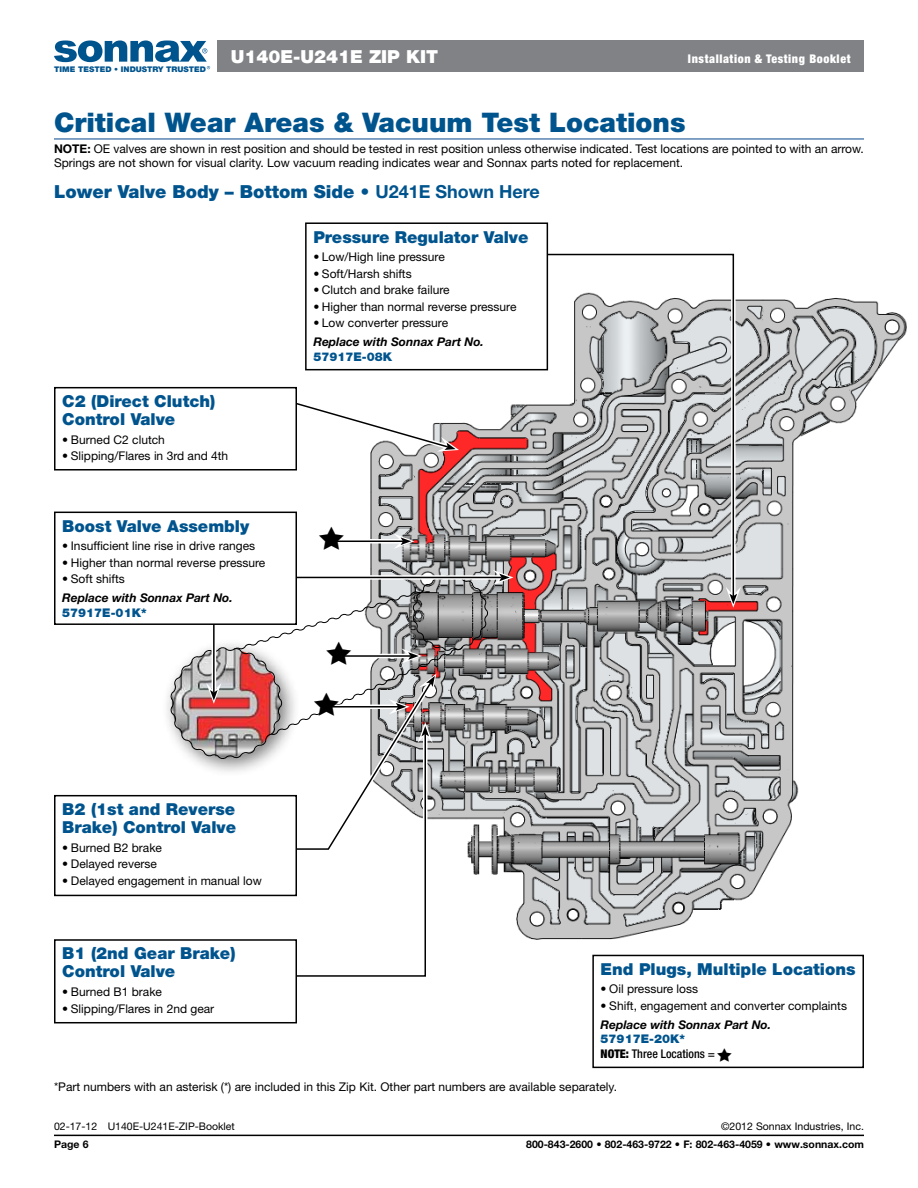
<style>
.page{position:relative;width:918px;height:1188px;background:#fff}
.page>*{position:absolute;margin:0;border:0;box-sizing:border-box;transform-origin:0 0}
.t1{font:900 27px "Helvetica Neue LT Std";color:#00548e}
.t2{font:900 18px "Helvetica Neue LT Std";color:#00548e}
.t3{font:900 18px "Helvetica Neue LT Std";color:#fff}
.t4{font:900 16.5px/18px "Helvetica Neue LT Std";color:#00548e}
.t5{font:12px/14.4px "Helvetica Neue LT Std";color:#000}
.t6{font:italic 700 12px "Helvetica Neue LT Std";color:#000}
.t7{font:500 condensed 12px/14.9px "Helvetica Neue LT Std";color:#000}
.t8{font:900 condensed 12px "Helvetica Neue LT Std";letter-spacing:.05em;color:#fff}
.t9{font:900 12px "Helvetica Neue LT Std";color:#00548e}
.t10{font:700 12px "Helvetica Neue LT Std";color:#000}
.t11{font:700 10.5px "Helvetica Neue LT Std";color:#000}
.t12{font:10.5px "Helvetica Neue LT Std";color:#000}
.t13{font:900 7.8px "Helvetica Neue LT Std";color:#00548e}
.s1{font-weight:700}
.s2{font-weight:900;font-stretch:normal;color:#00548e}
.s3{font-weight:900}
</style>
<div class="page">
<div style="left:217px;top:41px;width:647px;height:31px;background:#808285"></div>
<hr style="left:54px;top:1135px;width:810px;height:1px;background:#000">
<svg style="left:54px;top:40px;width:156px;height:29px"></svg>
<hr style="left:54px;top:138px;width:810px;height:2px;background:#5783b3">
<img style="left:359px;top:297px;width:547px;height:643px">
<svg style="left:344px;top:539px;width:50px;height:5px"></svg>
<hr style="left:334px;top:541px;width:69px;height:1px;background:#000">
<svg style="left:394px;top:534px;width:21px;height:15px"></svg>
<div style="left:592px;top:955px;width:272px;height:113px;border:2px solid #000"></div>
<svg style="left:517px;top:250px;width:221px;height:350px"></svg>
<svg style="left:520px;top:253px;width:215px;height:345px"></svg>
<svg style="left:726px;top:587px;width:15px;height:21px"></svg>
<div style="left:306px;top:223px;width:241px;height:147px;background:#fff"></div>
<div style="left:305px;top:222px;width:243px;height:148px;border:2px solid #000"></div>
<svg style="left:297px;top:393px;width:162px;height:59px"></svg>
<div style="left:54px;top:387px;width:243px;height:84px;border:2px solid #000"></div>
<div style="left:404px;top:566px;width:103px;height:104px;background:#000;opacity:.5"></div>
<div style="left:54px;top:512px;width:243px;height:113px;border:2px solid #000"></div>
<div style="left:54px;top:939px;width:243px;height:84px;border:2px solid #000"></div>
<div style="left:54px;top:795px;width:243px;height:101px;border:2px solid #000"></div>
<svg style="left:333px;top:540px;width:11px;height:2px"></svg>
<svg style="left:170px;top:570px;width:344px;height:410px"></svg>
<p class="t13" style="left:54px;top:64px;width:153px">TIME TESTED • INDUSTRY TRUSTED</p>
<h2 class="t3" style="left:231px;top:46px;width:202px">U140E-U241E Zip Kit</h2>
<p class="t8" style="left:688px;top:51px;width:164px">Installation &amp; Testing Booklet</p>
<h1 class="t1" style="left:54px;top:106px;width:633px">Critical Wear Areas &amp; Vacuum Test Locations</h1>
<p class="t10" style="left:54px;top:141px;width:18px">Note</p>
<p class="t5" style="left:54px;top:141px;width:811px;text-indent:33px"><span class="s1">:</span> OE valves are shown in rest position and should be tested in rest position unless otherwise indicated. Test locations are pointed to with an arrow.<br>Springs are not shown for visual clarity. Low vacuum reading indicates wear and Sonnax parts noted for replacement.</p>
<h2 class="t2" style="left:54px;top:181px;width:487px">Lower Valve Body – Bottom Side • <span class="s1">U241E Shown Here</span></h2>
<h3 class="t4" style="left:62px;top:392px;width:155px">C2 (Direct Clutch)<br>Control Valve</h3>
<p class="t5" style="left:62px;top:432px;width:104px">• Burned C2 clutch</p>
<p class="t5" style="left:62px;top:449px;width:168px">• Slipping/Flares in 3rd and 4th</p>
<h3 class="t4" style="left:62px;top:517px;width:189px">Boost Valve Assembly</h3>
<p class="t5" style="left:62px;top:539px;width:194px">• Insufficient line rise in drive ranges</p>
<p class="t5" style="left:62px;top:555px;width:205px">• Higher than normal reverse pressure</p>
<p class="t5" style="left:62px;top:572px;width:64px">• Soft shifts</p>
<p class="t6" style="left:62px;top:590px;width:172px">Replace with Sonnax Part No.</p>
<p class="t9" style="left:62px;top:605px;width:86px">57917E-01K*</p>
<h3 class="t4" style="left:313px;top:228px;width:217px">Pressure Regulator Valve</h3>
<p class="t5" style="left:313px;top:250px;width:133px">• Low/High line pressure</p>
<p class="t5" style="left:313px;top:266px;width:100px">• Soft/Harsh shifts</p>
<p class="t5" style="left:313px;top:283px;width:138px">• Clutch and brake failure</p>
<p class="t5" style="left:313px;top:299px;width:205px">• Higher than normal reverse pressure</p>
<p class="t5" style="left:313px;top:316px;width:136px">• Low converter pressure</p>
<p class="t6" style="left:313px;top:334px;width:172px">Replace with Sonnax Part No.</p>
<p class="t9" style="left:313px;top:349px;width:80px">57917E-08K</p>
<h3 class="t4" style="left:62px;top:800px;width:175px">B2 (1st and Reverse<br>Brake) Control Valve</h3>
<p class="t5" style="left:62px;top:840px;width:101px">• Burned B2 brake</p>
<p class="t5" style="left:62px;top:857px;width:96px">• Delayed reverse</p>
<p class="t5" style="left:62px;top:873px;width:201px">• Delayed engagement in manual low</p>
<h3 class="t4" style="left:62px;top:944px;width:175px">B1 (2nd Gear Brake)<br>Control Valve</h3>
<p class="t5" style="left:62px;top:984px;width:101px">• Burned B1 brake</p>
<p class="t5" style="left:62px;top:1001px;width:153px">• Slipping/Flares in 2nd gear</p>
<h3 class="t4" style="left:601px;top:960px;width:257px">End Plugs, Multiple Locations</h3>
<p class="t5" style="left:601px;top:982px;width:99px">• Oil pressure loss</p>
<p class="t5" style="left:601px;top:998px;width:248px">• Shift, engagement and converter complaints</p>
<p class="t6" style="left:601px;top:1017px;width:172px">Replace with Sonnax Part No.</p>
<p class="t7" style="left:601px;top:1031px;width:116px"><span class="s2">57917E-20K*<br></span><span class="s3">NOTE:</span> Three Locations =</p>
<p class="t5" style="left:54px;top:1079px;width:565px">*Part numbers with an asterisk (*) are included in this Zip Kit. Other part numbers are available separately.</p>
<p class="t12" style="left:54px;top:1120px;width:182px">02-17-12 U140E-U241E-ZIP-Booklet</p>
<p class="t12" style="left:721px;top:1120px;width:144px">©2012 Sonnax Industries, Inc.</p>
<p class="t11" style="left:54px;top:1138px;width:36px">Page 6</p>
<p class="t11" style="left:526px;top:1138px;width:339px">800-843-2600 • 802-463-9722 • F: 802-463-4059 • www.sonnax.com</p>
</div>
